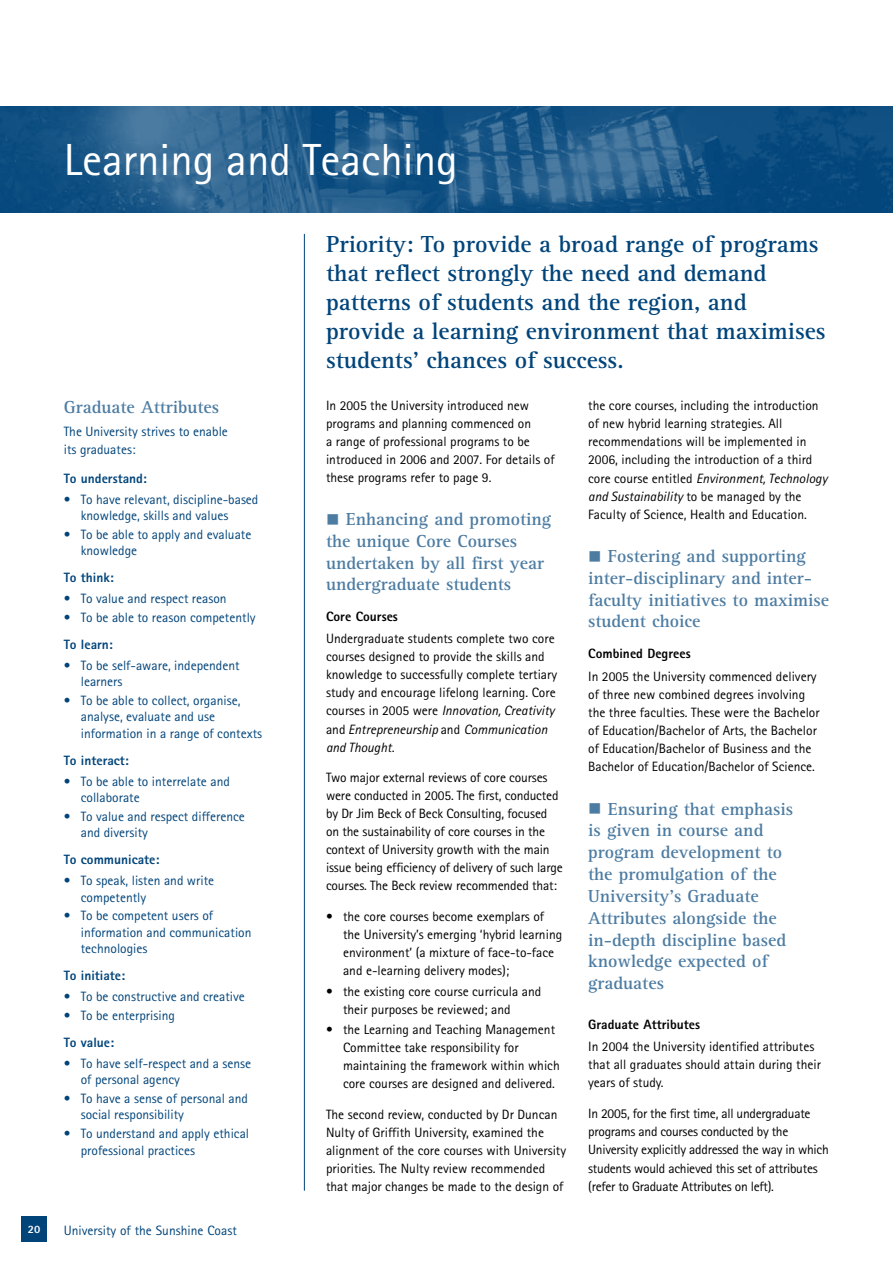
<style>
.page{position:relative;width:893px;height:1263px;background:#fff}
.page>*{position:absolute;margin:0;border:0;box-sizing:border-box;transform-origin:0 0}
.t1{font:45px "Rotis Sans Serif";color:#fff}
.t2{font:700 24px/29px "Rotis Serif";color:#00447a}
.t3{font:700 18px/21.9px "Rotis Serif";color:#4d7ca2}
.t4{font:13.5px/18px "Rotis Sans Serif";color:#000}
.t5{font:13.5px/16.5px "Rotis Sans Serif";color:#00447a}
.t6{font:13.5px/18.1px "Rotis Sans Serif";letter-spacing:-.02em;color:#000}
.t7{font:800 13.5px "Rotis Sans Serif";color:#00447a}
.t8{font:800 13.5px "Rotis Sans Serif";color:#000}
.t9{font:800 11.25px "Rotis Sans Serif";color:#fff}
.s1{font-style:italic}
</style>
<div class="page">
<div style="left:21px;top:1216px;width:26px;height:26px;background:#00447a"></div>
<hr style="left:304px;top:234px;width:1px;height:957px;background:#00447a">
<img style="left:0;top:106px;width:893px;height:107px">
<h1 class="t1" style="left:64px;top:133px;width:396px">Learning and Teaching</h1>
<h3 class="t3" style="left:64px;top:397px;width:157px">Graduate Attributes</h3>
<p class="t5" style="left:64px;top:422px;width:166px;line-height:18px">The University strives to enable its graduates:</p>
<p class="t7" style="left:64px;top:470px;width:85px">To understand:</p>
<p class="t5" style="left:81px;top:491px;width:179px;text-indent:-17px">• To have relevant, discipline-based knowledge, skills and values</p>
<p class="t5" style="left:81px;top:526px;width:172px;text-indent:-17px">• To be able to apply and evaluate knowledge</p>
<p class="t7" style="left:64px;top:569px;width:52px">To think:</p>
<p class="t5" style="left:64px;top:590px;width:164px">• To value and respect reason</p>
<p class="t5" style="left:64px;top:609px;width:193px">• To be able to reason competently</p>
<p class="t7" style="left:64px;top:636px;width:51px">To learn:</p>
<p class="t5" style="left:81px;top:657px;width:160px;text-indent:-17px">• To be self-aware, independent learners</p>
<p class="t5" style="left:81px;top:692px;width:183px;text-indent:-17px">• To be able to collect, organise, analyse, evaluate and use information in a range of contexts</p>
<p class="t7" style="left:64px;top:752px;width:67px">To interact:</p>
<p class="t5" style="left:81px;top:773px;width:151px;text-indent:-17px">• To be able to interrelate and collaborate</p>
<p class="t5" style="left:81px;top:808px;width:166px;text-indent:-17px">• To value and respect difference and diversity</p>
<p class="t7" style="left:64px;top:851px;width:97px">To communicate:</p>
<p class="t5" style="left:81px;top:872px;width:135px;text-indent:-17px">• To speak, listen and write competently</p>
<p class="t5" style="left:81px;top:907px;width:172px;text-indent:-17px">• To be competent users of information and communication technologies</p>
<p class="t7" style="left:64px;top:967px;width:63px">To initiate:</p>
<p class="t5" style="left:64px;top:988px;width:183px">• To be constructive and creative</p>
<p class="t5" style="left:64px;top:1007px;width:113px">• To be enterprising</p>
<p class="t7" style="left:64px;top:1034px;width:52px">To value:</p>
<p class="t5" style="left:81px;top:1055px;width:172px;text-indent:-17px">• To have self-respect and a sense of personal agency</p>
<p class="t5" style="left:81px;top:1090px;width:169px;text-indent:-17px">• To have a sense of personal and social responsibility</p>
<p class="t5" style="left:81px;top:1125px;width:170px;text-indent:-17px">• To understand and apply ethical professional practices</p>
<p class="t9" style="left:28px;top:1222px;width:14px">20</p>
<p class="t5" style="left:64px;top:1222px;width:175px">University of the Sunshine Coast</p>
<h2 class="t2" style="left:326px;top:230px;width:501px">Priority: To provide a broad range of programs that reflect strongly the need and demand patterns of students and the region, and provide a learning environment that maximises students’ chances of success.</h2>
<p class="t4" style="left:326px;top:396px;width:230px">In 2005 the University introduced new programs and planning commenced on<br>a range of professional programs to be introduced in 2006 and 2007. For details of these programs refer to page 9.</p>
<h3 class="t3" style="left:326px;top:509px;width:227px">■ Enhancing and promoting the unique Core Courses undertaken by all first year undergraduate students</h3>
<p class="t8" style="left:326px;top:608px;width:73px">Core Courses</p>
<p class="t4" style="left:326px;top:630px;width:233px">Undergraduate students complete two core courses designed to provide the skills and knowledge to successfully complete tertiary study and encourage lifelong learning. Core courses in 2005 were <span class="s1">Innovation, Creativity </span>and <span class="s1">Entrepreneurship</span> and <span class="s1">Communication and Thought.</span></p>
<p class="t4" style="left:326px;top:769px;width:238px">Two major external reviews of core courses were conducted in 2005. The first, conducted by Dr Jim Beck of Beck Consulting, focused on the sustainability of core courses in the context of University growth with the main issue being efficiency of delivery of such large courses. The Beck review recommended that:</p>
<p class="t4" style="left:343px;top:908px;width:221px;text-indent:-17px">• the core courses become exemplars of the University’s emerging ‘hybrid learning environment’ (a mixture of face-to-face and e-learning delivery modes);</p>
<p class="t4" style="left:343px;top:982px;width:200px;text-indent:-17px">• the existing core course curricula and their purposes be reviewed; and</p>
<p class="t4" style="left:343px;top:1020px;width:218px;text-indent:-17px">• the Learning and Teaching Management Committee take responsibility for maintaining the framework within which core courses are designed and delivered.</p>
<p class="t4" style="left:326px;top:1105px;width:242px">The second review, conducted by Dr Duncan Nulty of Griffith University, examined the alignment of the core courses with University priorities. The Nulty review recommended that major changes be made to the design of</p>
<p class="t4" style="left:588px;top:396px;width:241px">the core courses, including the introduction of new hybrid learning strategies. All recommendations will be implemented in 2006, including the introduction of a third core course entitled <span class="s1">Environment, Technology and Sustainability</span> to be managed by the Faculty of Science, Health and Education.</p>
<h3 class="t3" style="left:588px;top:545px;width:242px">■ Fostering and supporting inter-disciplinary and inter&shy;faculty initiatives to maximise student choice</h3>
<p class="t8" style="left:588px;top:645px;width:104px">Combined Degrees</p>
<p class="t4" style="left:588px;top:667px;width:233px">In 2005 the University commenced delivery of three new combined degrees involving the three faculties. These were the Bachelor of Education/Bachelor of Arts, the Bachelor of Education/Bachelor of Business and the Bachelor of Education/Bachelor of Science.</p>
<h3 class="t3" style="left:588px;top:798px;width:207px">■ Ensuring that emphasis is given in course and program development to the promulgation of the<br>University’s Graduate<br>Attributes alongside the in-depth discipline based knowledge expected of graduates</h3>
<p class="t8" style="left:588px;top:1015px;width:113px">Graduate Attributes</p>
<p class="t4" style="left:588px;top:1037px;width:234px">In 2004 the University identified attributes that all graduates should attain during their years of study.</p>
<p class="t6" style="left:588px;top:1104px;width:242px">In 2005, for the first time, all undergraduate programs and courses conducted by the University explicitly addressed the way in which students would achieved this set of attributes (refer to Graduate Attributes on left).</p>
</div>
